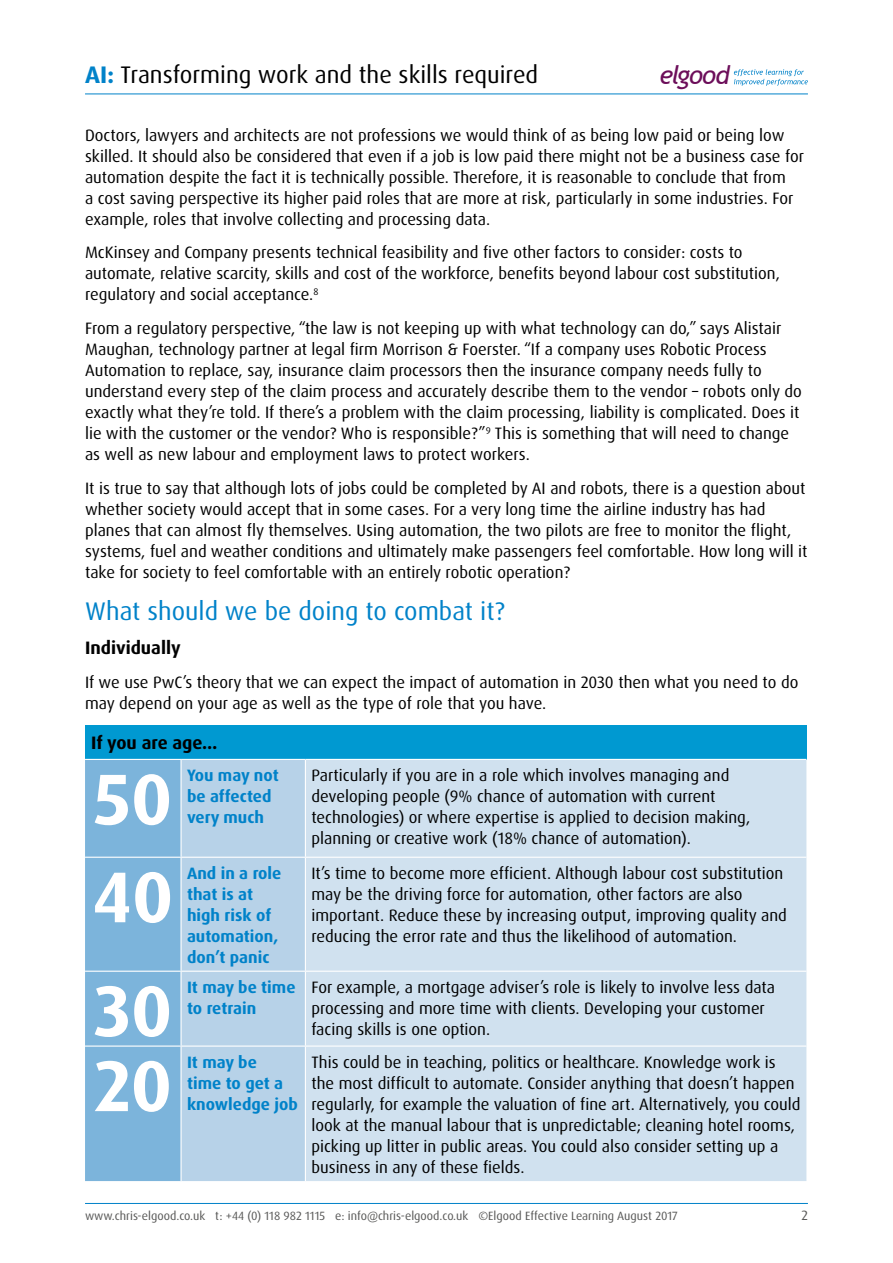
<style>
.page{position:relative;width:893px;height:1263px;background:#fff}
.page>*{position:absolute;margin:0;border:0;box-sizing:border-box;transform-origin:0 0}
.t1{font:700 72px "Dax OT";letter-spacing:-.005em;color:#fff}
.t2{font:italic 25.65px "Trebuchet MS";letter-spacing:-.03em;color:#6c0e5a}
.t3{font:25.5px "Dax OT";color:#0082c9}
.t4{font:24px "Dax OT";color:#000}
.t5{font:700 18px "Dax OT";color:#000}
.t6{font:16.5px/21px "Dax OT";color:#000}
.t7{font:700 16.5px/21px "Dax OT";color:#0082c9}
.t8{font:13.5px "Dax OT";color:#575756}
.t9{font:12px "Dax OT";color:#575756}
.s1{font-weight:700;color:#0082c9}
</style>
<div class="page">
<hr style="left:85px;top:1203px;width:723px;height:1px;background:#0082c9">
<hr style="left:85px;top:94px;width:723px;height:1px;background:#0082c9">
<svg style="left:734px;top:69px;width:74px;height:17px"></svg>
<div style="left:85px;top:725px;width:721px;height:34px;background:#0099d1"></div>
<div style="left:85px;top:760px;width:95px;height:421px;background:#7cb4db"></div>
<div style="left:182px;top:760px;width:123px;height:421px;background:#b7d2e8"></div>
<div style="left:306px;top:760px;width:500px;height:421px;background:#d0e1ef"></div>
<hr style="left:85px;top:857px;width:96px;height:1px;background:#fff">
<hr style="left:85px;top:971px;width:96px;height:1px;background:#fff">
<hr style="left:85px;top:1045px;width:96px;height:2px;background:#fff">
<hr style="left:181px;top:857px;width:124px;height:1px;background:#fff">
<hr style="left:181px;top:971px;width:124px;height:1px;background:#fff">
<hr style="left:181px;top:1045px;width:124px;height:2px;background:#fff">
<hr style="left:305px;top:857px;width:501px;height:1px;background:#fff">
<hr style="left:305px;top:971px;width:501px;height:1px;background:#fff">
<hr style="left:305px;top:1045px;width:501px;height:2px;background:#fff">
<h3 class="t4" style="left:85px;top:59px;width:455px"><span class="s1">AI:</span> Transforming work and the skills required</h3>
<h2 class="t2" style="left:660px;top:60px;width:72px">elgood</h2>
<p class="t6" style="left:85px;top:124px;width:721px">Doctors, lawyers and architects are not professions we would think of as being low paid or being low skilled. It should also be considered that even if a job is low paid there might not be a business case for automation despite the fact it is technically possible. Therefore, it is reasonable to conclude that from<br>a cost saving perspective its higher paid roles that are more at risk, particularly in some industries. For example, roles that involve collecting and processing data.</p>
<p class="t6" style="left:85px;top:242px;width:696px">McKinsey and Company presents technical feasibility and five other factors to consider: costs to automate, relative scarcity, skills and cost of the workforce, benefits beyond labour cost substitution, regulatory and social acceptance.<sup>8</sup></p>
<p class="t6" style="left:85px;top:318px;width:718px">From a regulatory perspective, “the law is not keeping up with what technology can do,” says Alistair Maughan, technology partner at legal firm Morrison &amp; Foerster. “If a company uses Robotic Process Automation to replace, say, insurance claim processors then the insurance company needs fully to understand every step of the claim process and accurately describe them to the vendor – robots only do exactly what they’re told. If there’s a problem with the claim processing, liability is complicated. Does it lie with the customer or the vendor? Who is responsible?”<sup>9</sup> This is something that will need to change as well as new labour and employment laws to protect workers.</p>
<p class="t6" style="left:85px;top:478px;width:724px">It is true to say that although lots of jobs could be completed by AI and robots, there is a question about whether society would accept that in some cases. For a very long time the airline industry has had planes that can almost fly themselves. Using automation, the two pilots are free to monitor the flight, systems, fuel and weather conditions and ultimately make passengers feel comfortable. How long will it take for society to feel comfortable with an entirely robotic operation?</p>
<h3 class="t3" style="left:85px;top:595px;width:421px">What should we be doing to combat it?</h3>
<p class="t5" style="left:85px;top:636px;width:97px">Individually</p>
<p class="t6" style="left:85px;top:671px;width:715px">If we use PwC’s theory that we can expect the impact of automation in 2030 then what you need to do may depend on your age as well as the type of role that you have.</p>
<p class="t5" style="left:91px;top:732px;width:128px">If you are age…</p>
<h1 class="t1" style="left:94px;top:753px;width:80px">50</h1>
<p class="t7" style="left:187px;top:765px;width:93px">You may not be affected very much</p>
<p class="t6" style="left:311px;top:765px;width:441px">Particularly if you are in a role which involves managing and developing people (9% chance of automation with current technologies) or where expertise is applied to decision making, planning or creative work (18% chance of automation).</p>
<h1 class="t1" style="left:93px;top:851px;width:82px">40</h1>
<p class="t7" style="left:187px;top:863px;width:96px">And in a role that is at high risk of automation, don’t panic</p>
<p class="t6" style="left:311px;top:863px;width:477px">It’s time to become more efficient. Although labour cost substitution may be the driving force for automation, other factors are also important. Reduce these by increasing output, improving quality and reducing the error rate and thus the likelihood of automation.</p>
<h1 class="t1" style="left:94px;top:965px;width:80px">30</h1>
<p class="t7" style="left:187px;top:976px;width:110px">It may be time to retrain</p>
<p class="t6" style="left:311px;top:976px;width:465px">For example, a mortgage adviser’s role is likely to involve less data processing and more time with clients. Developing your customer facing skills is one option.</p>
<h1 class="t1" style="left:94px;top:1040px;width:80px">20</h1>
<p class="t7" style="left:187px;top:1051px;width:112px">It may be<br>time to get a knowledge job</p>
<p class="t6" style="left:311px;top:1051px;width:491px">This could be in teaching, politics or healthcare. Knowledge work is the most difficult to automate. Consider anything that doesn’t happen regularly, for example the valuation of fine art. Alternatively, you could look at the manual labour that is unpredictable; cleaning hotel rooms, picking up litter in public areas. You could also consider setting up a business in any of these fields.</p>
<p class="t9" style="left:85px;top:1209px;width:594px">www.chris-elgood.co.uk t: +44 (0) 118 982 1115 e: info@chris-elgood.co.uk ©Elgood Effective Learning August 2017</p>
<p class="t8" style="left:802px;top:1207px;width:8px">2</p>
</div>
